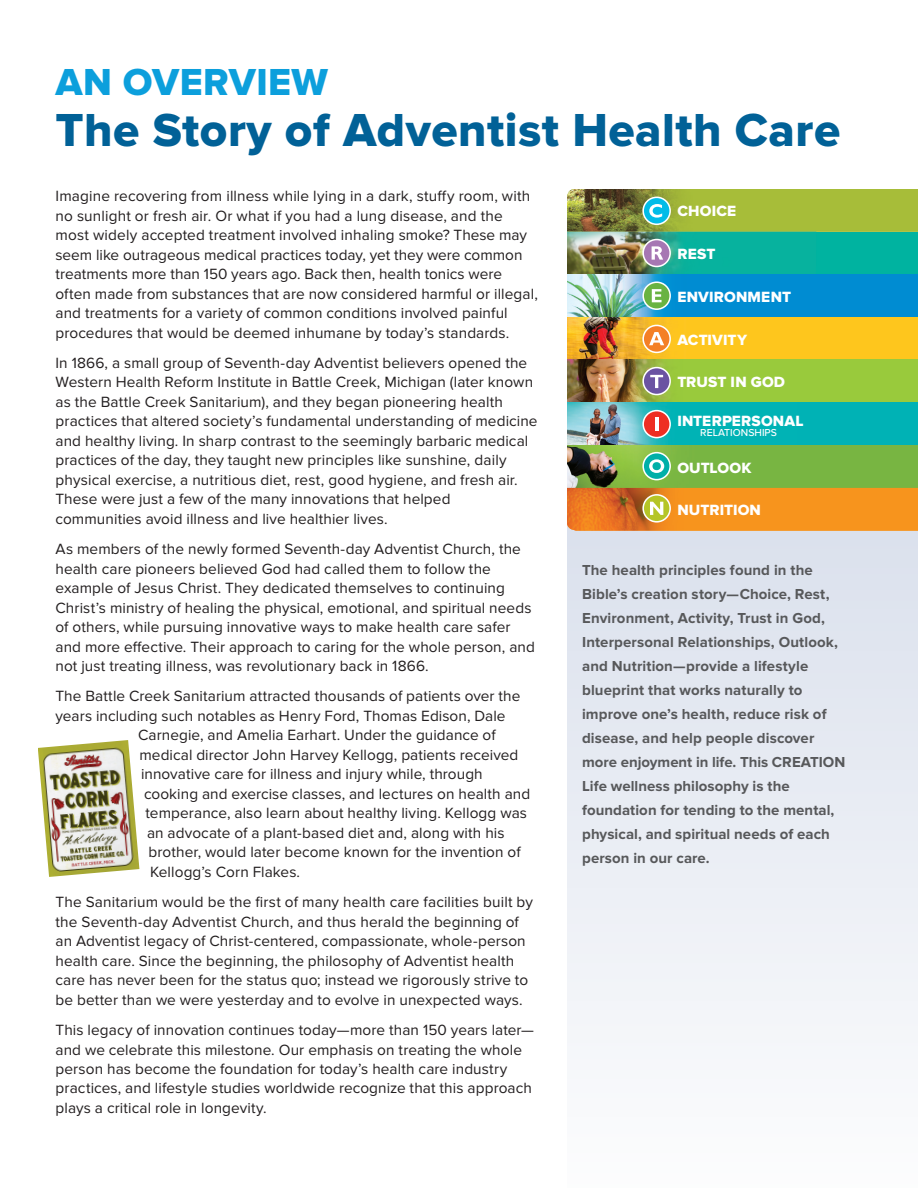
<style>
.page{position:relative;width:918px;height:1188px;background:#fff}
.page>*{position:absolute;margin:0;border:0;box-sizing:border-box;transform-origin:0 0}
.t1{font:48px "Proxima Nova Extrabld";letter-spacing:.01em;color:#016197}
.t2{font:39px "Proxima Nova Extrabld";letter-spacing:.01em;color:#0c9fdc}
.t3{font:15.3px/19.5px "Proxima Nova";letter-spacing:.005em;color:#231f20}
.t4{font:15.3px "Proxima Nova Extrabld";letter-spacing:.01em;color:#fff}
.t5{font:700 15px/24px "Proxima Nova";letter-spacing:.005em;color:#57585a}
.t6{font:500 10.5px "Proxima Nova";color:#fff}
</style>
<div class="page">
<div style="left:567px;top:521px;width:351px;height:667px;background:linear-gradient(to bottom,#dae0ec,#fcfcfd)"></div>
<img style="left:38px;top:740px;width:101px;height:137px">
<div style="left:567px;top:232px;width:351px;height:42px;background:#07b29e"></div>
<img style="left:567px;top:232px;width:118px;height:42px">
<img style="left:567px;top:274px;width:351px;height:43px">
<svg style="left:567px;top:317px;width:351px;height:43px;fill:#fec61d"></svg>
<img style="left:567px;top:360px;width:351px;height:43px">
<div style="left:567px;top:403px;width:351px;height:42px;background:#00b2b5"></div>
<img style="left:567px;top:403px;width:104px;height:42px">
<img style="left:567px;top:445px;width:351px;height:43px">
<svg style="left:642px;top:239px;width:29px;height:28px"></svg>
<div style="left:644px;top:240px;width:25px;height:26px;background:#a677b3;border-radius:50%"></div>
<svg style="left:652px;top:246px;width:11px;height:14px"></svg>
<svg style="left:642px;top:281px;width:29px;height:29px"></svg>
<div style="left:644px;top:283px;width:25px;height:25px;background:#69b342;border-radius:50%"></div>
<svg style="left:652px;top:289px;width:10px;height:13px"></svg>
<svg style="left:642px;top:325px;width:29px;height:28px"></svg>
<div style="left:644px;top:326px;width:25px;height:26px;background:#f48026;border-radius:50%"></div>
<svg style="left:649px;top:332px;width:15px;height:13px"></svg>
<svg style="left:642px;top:367px;width:29px;height:28px"></svg>
<div style="left:644px;top:368px;width:25px;height:26px;background:#6b53a2;border-radius:50%"></div>
<svg style="left:650px;top:375px;width:13px;height:13px"></svg>
<svg style="left:642px;top:410px;width:29px;height:28px"></svg>
<div style="left:644px;top:411px;width:25px;height:26px;background:#ee2e22;border-radius:50%"></div>
<svg style="left:655px;top:418px;width:3px;height:13px"></svg>
<svg style="left:642px;top:452px;width:29px;height:28px"></svg>
<div style="left:644px;top:453px;width:25px;height:26px;background:#00afa8;border-radius:50%"></div>
<svg style="left:649px;top:459px;width:15px;height:14px"></svg>
<svg style="left:567px;top:488px;width:351px;height:43px"></svg>
<svg style="left:567px;top:189px;width:351px;height:43px"></svg>
<h2 class="t2" style="left:56px;top:59px;width:274px">AN OVERVIEW</h2>
<h1 class="t1" style="left:56px;top:102px;width:786px">The Story of Adventist Health Care</h1>
<p class="t3" style="left:56px;top:187px;width:484px">Imagine recovering from illness while lying in a dark, stuffy room, with no sunlight or fresh air. Or what if you had a lung disease, and the most widely accepted treatment involved inhaling smoke? These may seem like outrageous medical practices today, yet they were common treatments more than 150 years ago. Back then, health tonics were often made from substances that are now considered harmful or illegal, and treatments for a variety of common conditions involved painful procedures that would be deemed inhumane by today’s standards.</p>
<p class="t3" style="left:56px;top:354px;width:484px">In 1866, a small group of Seventh-day Adventist believers opened the Western Health Reform Institute in Battle Creek, Michigan (later known as the Battle Creek Sanitarium), and they began pioneering health practices that altered society’s fundamental understanding of medicine and healthy living. In sharp contrast to the seemingly barbaric medical practices of the day, they taught new principles like sunshine, daily physical exercise, a nutritious diet, rest, good hygiene, and fresh air.<br>These were just a few of the many innovations that helped communities avoid illness and live healthier lives.</p>
<p class="t3" style="left:56px;top:540px;width:481px">As members of the newly formed Seventh-day Adventist Church, the health care pioneers believed God had called them to follow the example of Jesus Christ. They dedicated themselves to continuing Christ’s ministry of healing the physical, emotional, and spiritual needs of others, while pursuing innovative ways to make health care safer and more effective. Their approach to caring for the whole person, and not just treating illness, was revolutionary back in 1866.</p>
<p class="t3" style="left:56px;top:687px;width:466px">The Battle Creek Sanitarium attracted thousands of patients over the</p>
<p class="t3" style="left:56px;top:707px;width:452px">years including such notables as Henry Ford, Thomas Edison, Dale</p>
<p class="t3" style="left:138px;top:726px;width:359px">Carnegie, and Amelia Earhart. Under the guidance of</p>
<p class="t3" style="left:140px;top:746px;width:380px">medical director John Harvey Kellogg, patients received</p>
<p class="t3" style="left:141px;top:765px;width:343px">innovative care for illness and injury while, through</p>
<p class="t3" style="left:144px;top:785px;width:388px">cooking and exercise classes, and lectures on health and</p>
<p class="t3" style="left:146px;top:804px;width:383px">temperance, also learn about healthy living. Kellogg was</p>
<p class="t3" style="left:147px;top:824px;width:359px">an advocate of a plant-based diet and, along with his</p>
<p class="t3" style="left:149px;top:843px;width:374px">brother, would later become known for the invention of</p>
<p class="t3" style="left:150px;top:863px;width:152px">Kellogg’s Corn Flakes.</p>
<p class="t3" style="left:56px;top:893px;width:479px">The Sanitarium would be the first of many health care facilities built by the Seventh-day Adventist Church, and thus herald the beginning of an Adventist legacy of Christ-centered, compassionate, whole-person health care. Since the beginning, the philosophy of Adventist health care has never been for the status quo; instead we rigorously strive to be better than we were yesterday and to evolve in unexpected ways.</p>
<p class="t3" style="left:56px;top:1021px;width:480px">This legacy of innovation continues today—more than 150 years later— and we celebrate this milestone. Our emphasis on treating the whole person has become the foundation for today’s health care industry practices, and lifestyle studies worldwide recognize that this approach plays a critical role in longevity.</p>
<p class="t4" style="left:677px;top:203px;width:60px">CHOICE</p>
<p class="t4" style="left:677px;top:245px;width:40px">REST</p>
<p class="t4" style="left:677px;top:288px;width:115px">ENVIRONMENT</p>
<p class="t4" style="left:677px;top:331px;width:71px">ACTIVITY</p>
<p class="t4" style="left:677px;top:373px;width:109px">TRUST IN GOD</p>
<p class="t4" style="left:677px;top:412px;width:128px">INTERPERSONAL</p>
<p class="t4" style="left:677px;top:459px;width:76px">OUTLOOK</p>
<p class="t4" style="left:677px;top:501px;width:85px">NUTRITION</p>
<p class="t6" style="left:700px;top:427px;width:78px">RELATIONSHIPS</p>
<p class="t5" style="left:582px;top:559px;width:265px">The health principles found in the Bible’s creation story—Choice, Rest, Environment, Activity, Trust in God, Interpersonal Relationships, Outlook, and Nutrition—provide a lifestyle blueprint that works naturally to improve one’s health, reduce risk of disease, and help people discover more enjoyment in life. This CREATION Life wellness philosophy is the foundation for tending to the mental, physical, and spiritual needs of each person in our care.</p>
</div>
